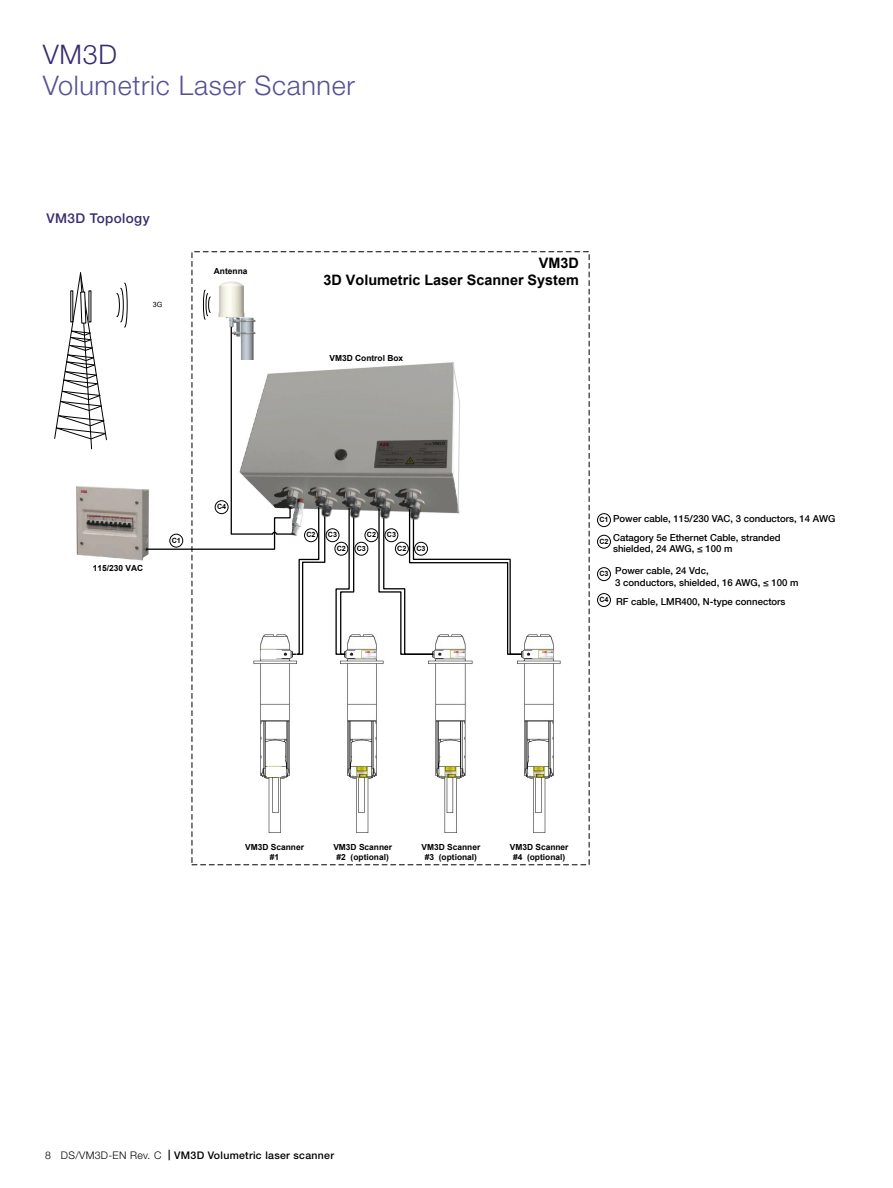
<style>
.page{position:relative;width:893px;height:1188px;background:#fff}
.page>*{position:absolute;margin:0;border:0;box-sizing:border-box;transform-origin:0 0}
.t1{font:300 27px "Helvetica Neue LT Std";letter-spacing:.025em;color:#585195}
.t2{font:300 27px "Helvetica Neue LT Std";color:#3a2c6f}
.t3{font:700 14.4px/17.2px "Arial";color:#000;text-align:right}
.t4{font:500 13.5px "Helvetica Neue LT Std";letter-spacing:.03em;color:#3a2c6f}
.t5{font:500 10.5px "Helvetica Neue LT Std";letter-spacing:.03em;color:#000}
.t6{font:500 9.6px/18.3px "ABB Neue Helvetica";color:#000}
.t7{font:700 8.4px/10.1px "Arial";color:#000;text-align:center}
.t8{font:700 7.2px "Arial";color:#000}
.t9{font:7.2px "Arial";color:#000}
.s1{font-weight:300}
</style>
<div class="page">
<img style="left:326px;top:366px;width:52px;height:185px">
<img style="left:76px;top:486px;width:69px;height:74px">
<img style="left:517px;top:634px;width:44px;height:199px">
<img style="left:429px;top:656px;width:44px;height:177px">
<img style="left:341px;top:634px;width:43px;height:199px">
<svg style="left:335px;top:506px;width:20px;height:150px"></svg>
<img style="left:218px;top:281px;width:37px;height:45px">
<svg style="left:203px;top:290px;width:8px;height:30px"></svg>
<svg style="left:54px;top:272px;width:53px;height:177px"></svg>
<svg style="left:116px;top:283px;width:12px;height:45px"></svg>
<svg style="left:378px;top:362px;width:144px;height:294px"></svg>
<img style="left:253px;top:656px;width:44px;height:177px">
<div style="left:267px;top:767px;width:14px;height:9px;background:#fff"></div>
<img style="left:326px;top:503px;width:8px;height:23px">
<img style="left:341px;top:504px;width:22px;height:23px">
<img style="left:371px;top:504px;width:22px;height:24px">
<img style="left:401px;top:506px;width:22px;height:23px">
<img style="left:337px;top:494px;width:22px;height:23px">
<img style="left:366px;top:495px;width:23px;height:23px">
<img style="left:397px;top:495px;width:22px;height:24px">
<img style="left:326px;top:494px;width:2px;height:22px">
<div style="left:395px;top:542px;width:13px;height:13px;background:#fff;border-radius:50%"></div>
<div style="left:395px;top:542px;width:14px;height:13px;border:1px solid #000;border-radius:50%"></div>
<div style="left:415px;top:542px;width:12px;height:13px;background:#fff;border-radius:50%"></div>
<div style="left:414px;top:542px;width:14px;height:13px;border:1px solid #000;border-radius:50%"></div>
<div style="left:365px;top:529px;width:13px;height:13px;background:#fff;border-radius:50%"></div>
<div style="left:365px;top:529px;width:13px;height:13px;border:1px solid #000;border-radius:50%"></div>
<div style="left:385px;top:529px;width:13px;height:13px;background:#fff;border-radius:50%"></div>
<div style="left:385px;top:529px;width:13px;height:13px;border:1px solid #000;border-radius:50%"></div>
<div style="left:335px;top:542px;width:13px;height:13px;background:#fff;border-radius:50%"></div>
<div style="left:335px;top:542px;width:13px;height:13px;border:1px solid #000;border-radius:50%"></div>
<div style="left:355px;top:542px;width:13px;height:13px;background:#fff;border-radius:50%"></div>
<div style="left:355px;top:542px;width:13px;height:13px;border:1px solid #000;border-radius:50%"></div>
<div style="left:326px;top:529px;width:13px;height:13px;background:#fff;border-radius:50%"></div>
<div style="left:326px;top:529px;width:13px;height:13px;border:1px solid #000;border-radius:50%"></div>
<div style="left:597px;top:535px;width:14px;height:13px;border:1px solid #000;border-radius:50%"></div>
<div style="left:597px;top:567px;width:14px;height:14px;border:1px solid #000;border-radius:50%"></div>
<div style="left:597px;top:513px;width:14px;height:14px;border:1px solid #000;border-radius:50%"></div>
<div style="left:597px;top:593px;width:14px;height:14px;border:1px solid #000;border-radius:50%"></div>
<svg style="left:145px;top:326px;width:181px;height:330px"></svg>
<h1 class="t2" style="left:43px;top:38px;width:76px">VM3D</h1>
<h1 class="t1" style="left:43px;top:69px;width:314px">Volumetric Laser Scanner</h1>
<h3 class="t4" style="left:47px;top:210px;width:105px">VM3D Topology</h3>
<p class="t9" style="left:153px;top:300px;width:11px">3G</p>
<p class="t7" style="left:214px;top:267px;width:35px">Antenna</p>
<h2 class="t3" style="left:323px;top:254px;width:257px">VM3D<br>3D Volumetric Laser Scanner System</h2>
<p class="t7" style="left:329px;top:353px;width:75px">VM3D Control Box</p>
<p class="t7" style="left:93px;top:564px;width:52px">115/230 VAC</p>
<p class="t8" style="left:172px;top:535px;width:11px">C1</p>
<p class="t8" style="left:217px;top:502px;width:11px">C4</p>
<p class="t8" style="left:306px;top:530px;width:11px">C2</p>
<p class="t8" style="left:328px;top:530px;width:11px">C3</p>
<p class="t8" style="left:367px;top:530px;width:11px">C2</p>
<p class="t8" style="left:387px;top:530px;width:11px">C3</p>
<p class="t8" style="left:337px;top:544px;width:11px">C2</p>
<p class="t8" style="left:357px;top:544px;width:11px">C3</p>
<p class="t8" style="left:397px;top:544px;width:11px">C2</p>
<p class="t8" style="left:416px;top:544px;width:11px">C3</p>
<p class="t6" style="left:613px;top:510px;width:224px">Power cable, 115/230 VAC, 3 conductors, 14 AWG<br>Catagory 5e Ethernet Cable, stranded</p>
<p class="t6" style="left:613px;top:540px;width:121px">shielded, 24 AWG, ≤ 100 m</p>
<p class="t6" style="left:615px;top:565px;width:185px;line-height:11.6px">Power cable, 24 Vdc,<br>3 conductors, shielded, 16 AWG, ≤ 100 m</p>
<p class="t6" style="left:616px;top:592px;width:171px">RF cable, LMR400, N-type connectors</p>
<p class="t8" style="left:599px;top:515px;width:11px">C1</p>
<p class="t8" style="left:599px;top:537px;width:11px">C2</p>
<p class="t8" style="left:599px;top:569px;width:11px">C3</p>
<p class="t8" style="left:599px;top:595px;width:11px">C4</p>
<p class="t7" style="left:245px;top:842px;width:60px">VM3D Scanner #1</p>
<p class="t7" style="left:333px;top:842px;width:60px">VM3D Scanner #2 (optional)</p>
<p class="t7" style="left:422px;top:842px;width:60px">VM3D Scanner #3 (optional)</p>
<p class="t7" style="left:510px;top:842px;width:60px">VM3D Scanner #4 (optional)</p>
<p class="t5" style="left:45px;top:1149px;width:291px"><span class="s1">8 DS/VM3D-EN Rev. C</span> | VM3D Volumetric laser scanner</p>
</div>
